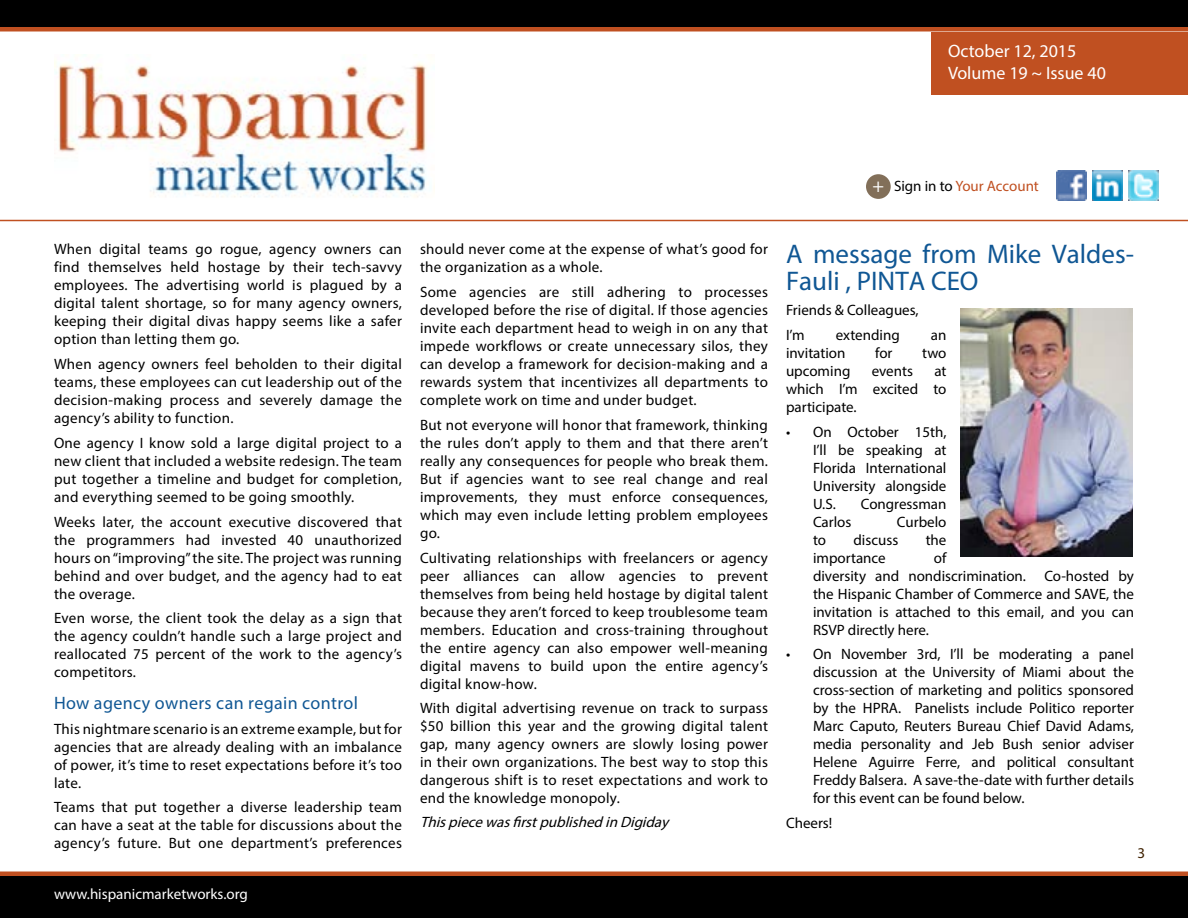
<style>
.page{position:relative;width:1188px;height:918px;background:#fff}
.page>*{position:absolute;margin:0;border:0;box-sizing:border-box;transform-origin:0 0}
.t1{font:27px/27px "Myriad Pro";color:#105794}
.t2{font:18px "Myriad Pro";letter-spacing:.02em;color:#105794}
.t3{font:18px/21.6px "Myriad Pro";color:#fff}
.t4{font:15px/18px "Myriad Pro";letter-spacing:.02em;color:#000;text-align:justify}
.t5{font:15px/18px "Myriad Pro";color:#000}
.t6{font:italic 15px "Myriad Pro";color:#000}
.t7{font:15px "Myriad Pro";color:#fff}
.t8{font:15px "Myriad Pro";color:#c05021}
.t9{font:15px "Myriad Pro";color:#3f2100}
.s1{font-size:19.5px;color:#fff}
.s2{color:#000}
</style>
<div class="page">
<div style="left:0;top:874px;width:1188px;height:44px;background:#000"></div>
<hr style="left:0;top:872px;width:1188px;height:4px;background:#c05021">
<div style="left:0;top:27px;width:1188px;height:5px;background:#c05021"></div>
<div style="left:932px;top:32px;width:256px;height:62px;background:#c05021"></div>
<img style="left:1057px;top:170px;width:30px;height:30px">
<img style="left:1129px;top:170px;width:30px;height:30px">
<img style="left:1093px;top:170px;width:30px;height:30px">
<div style="left:866px;top:174px;width:25px;height:25px;background:#826f59;border-radius:50%"></div>
<div style="left:0;top:0;width:1188px;height:27px;background:#000"></div>
<hr style="left:0;top:220px;width:1188px;height:1px;background:#c05021">
<img style="left:54px;top:54px;width:381px;height:144px">
<img style="left:961px;top:308px;width:172px;height:248px">
<p class="t3" style="left:948px;top:40px;width:159px">October 12, 2015<br>Volume 19 ~ Issue 40</p>
<p class="t8" style="left:872px;top:177px;width:168px"><span class="s1">+</span> <span class="s2">Sign in to</span> Your Account</p>
<p class="t4" style="left:54px;top:240px;width:350px">When digital teams go rogue, agency owners can find themselves held hostage by their tech-savvy employees. The advertising world is plagued by a digital talent shortage, so for many agency owners, keeping their digital divas happy seems like a safer option than letting them go.</p>
<p class="t4" style="left:54px;top:355px;width:350px">When agency owners feel beholden to their digital teams, these employees can cut leadership out of the decision-making process and severely damage the agency’s ability to function.</p>
<p class="t4" style="left:54px;top:433px;width:350px">One agency I know sold a large digital project to a new client that included a website redesign. The team put together a timeline and budget for completion, and everything seemed to be going smoothly.</p>
<p class="t4" style="left:54px;top:512px;width:350px">Weeks later, the account executive discovered that the programmers had invested 40 unauthorized hours on “improving” the site. The project was running behind and over budget, and the agency had to eat the overage.</p>
<p class="t4" style="left:54px;top:609px;width:350px">Even worse, the client took the delay as a sign that the agency couldn’t handle such a large project and reallocated 75 percent of the work to the agency’s competitors.</p>
<p class="t2" style="left:54px;top:692px;width:306px">How agency owners can regain control</p>
<p class="t4" style="left:54px;top:719px;width:350px">This nightmare scenario is an extreme example, but for agencies that are already dealing with an imbalance of power, it’s time to reset expectations before it’s too late.</p>
<p class="t4" style="left:54px;top:798px;width:350px">Teams that put together a diverse leadership team can have a seat at the table for discussions about the agency’s future. But one department’s preferences</p>
<p class="t7" style="left:54px;top:884px;width:195px">www.hispanicmarketworks.org</p>
<p class="t4" style="left:420px;top:240px;width:350px">should never come at the expense of what’s good for the organization as a whole.</p>
<p class="t4" style="left:420px;top:283px;width:350px">Some agencies are still adhering to processes developed before the rise of digital. If those agencies invite each department head to weigh in on any that impede workflows or create unnecessary silos, they can develop a framework for decision-making and a rewards system that incentivizes all departments to complete work on time and under budget.</p>
<p class="t4" style="left:420px;top:415px;width:350px">But not everyone will honor that framework, thinking the rules don’t apply to them and that there aren’t really any consequences for people who break them.<br>But if agencies want to see real change and real improvements, they must enforce consequences, which may even include letting problem employees go.</p>
<p class="t4" style="left:420px;top:548px;width:350px">Cultivating relationships with freelancers or agency peer alliances can allow agencies to prevent themselves from being held hostage by digital talent because they aren’t forced to keep troublesome team members. Education and cross-training throughout the entire agency can also empower well-meaning digital mavens to build upon the entire agency’s digital know-how.</p>
<p class="t4" style="left:420px;top:699px;width:350px">With digital advertising revenue on track to surpass $50 billion this year and the growing digital talent gap, many agency owners are slowly losing power in their own organizations. The best way to stop this dangerous shift is to reset expectations and work to end the knowledge monopoly.</p>
<p class="t6" style="left:420px;top:812px;width:254px">ThispiecewasfirstpublishedinDigiday</p>
<h1 class="t1" style="left:786px;top:240px;width:350px">A message from Mike Valdes-<br>Fauli , PINTA CEO</h1>
<p class="t5" style="left:786px;top:297px;width:134px;line-height:24.8px">Friends &amp; Colleagues,<br>I’m</p>
<p class="t5" style="left:836px;top:325px;width:66px">extending</p>
<p class="t4" style="left:931px;top:325px;width:17px">an</p>
<p class="t5" style="left:786px;top:343px;width:61px">invitation</p>
<p class="t4" style="left:875px;top:343px;width:19px">for</p>
<p class="t4" style="left:922px;top:343px;width:26px">two</p>
<p class="t5" style="left:786px;top:361px;width:66px">upcoming</p>
<p class="t4" style="left:872px;top:361px;width:43px">events</p>
<p class="t4" style="left:786px;top:361px;width:162px;text-indent:148px">at which I’m excited to participate.</p>
<p class="t4" style="left:813px;top:422px;width:135px;text-indent:-27px">• On October 15th, I’ll be speaking at Florida International University alongside U.S.</p>
<p class="t5" style="left:861px;top:494px;width:87px">Congressman</p>
<p class="t4" style="left:813px;top:512px;width:40px">Carlos</p>
<p class="t5" style="left:897px;top:512px;width:51px">Curbelo</p>
<p class="t4" style="left:813px;top:530px;width:15px">to</p>
<p class="t5" style="left:854px;top:530px;width:46px">discuss</p>
<p class="t4" style="left:926px;top:530px;width:22px">the</p>
<p class="t5" style="left:813px;top:548px;width:74px">importance</p>
<p class="t5" style="left:813px;top:548px;width:323px;text-indent:121px">of<br>diversity and nondiscrimination. Co-hosted by the Hispanic Chamber of Commerce and SAVE, the invitation is attached to this email, and you can RSVP directly here.</p>
<p class="t4" style="left:813px;top:645px;width:323px;text-indent:-27px">• On November 3rd, I’ll be moderating a panel discussion at the University of Miami about the cross-section of marketing and politics sponsored by the HPRA. Panelists include Politico reporter Marc Caputo, Reuters Bureau Chief David Adams, media personality and Jeb Bush senior adviser Helene Aguirre Ferre, and political consultant Freddy Balsera. A save-the-date with further details for this event can be found below.</p>
<p class="t4" style="left:786px;top:814px;width:48px">Cheers!</p>
<p class="t9" style="left:1137px;top:844px;width:9px">3</p>
</div>
